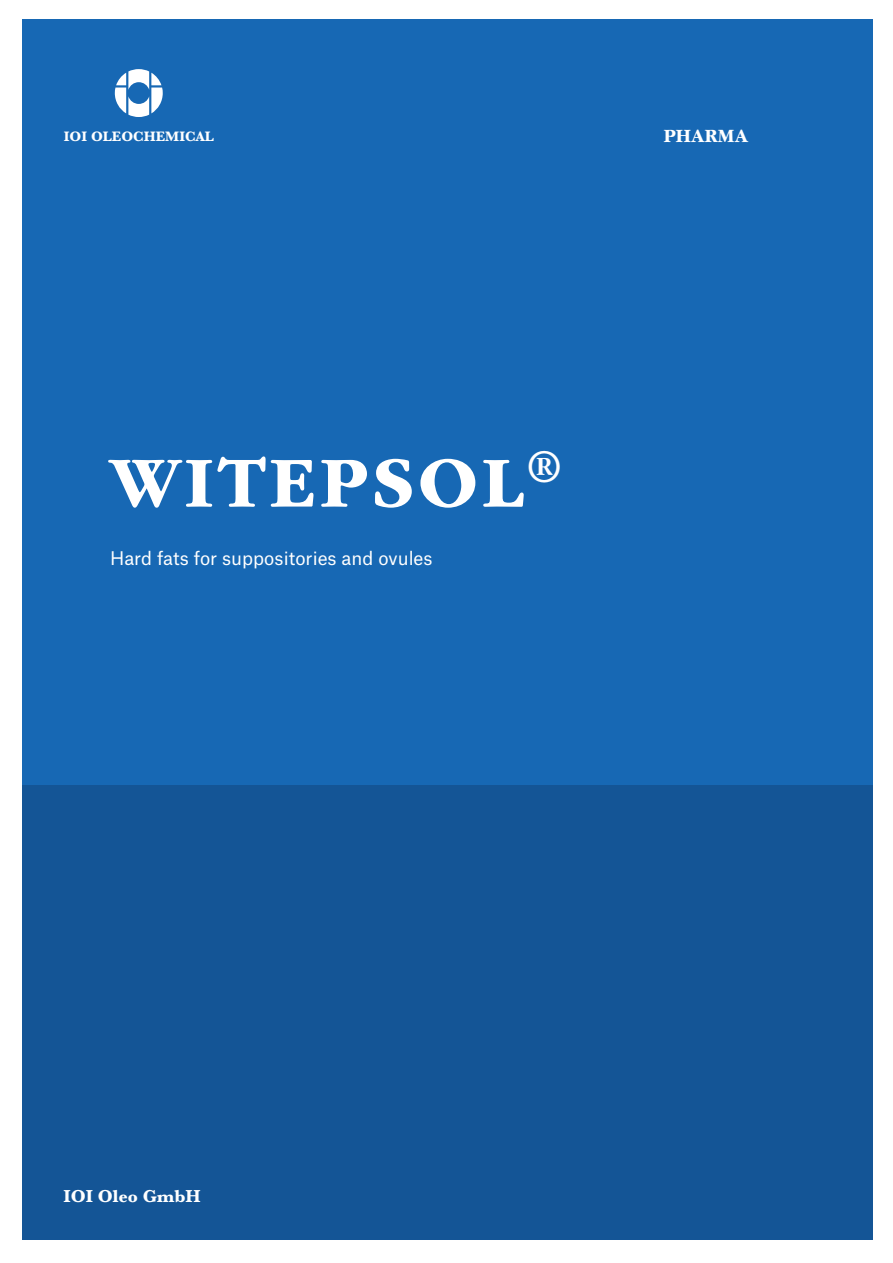
<style>
.page{position:relative;width:893px;height:1263px;background:#fff}
.page>*{position:absolute;margin:0;border:0;box-sizing:border-box;transform-origin:0 0}
.t1{font:700 75px "ITC Garamond Std";letter-spacing:.04em;color:#fff}
.t2{font:700 19.5px "Garamond";letter-spacing:.02em;color:#fff}
.t3{font:18px "Atlas Grotesk";color:#fff}
.t4{font:700 18px "Baskerville MT Std";color:#fff}
.t5{font:700 14.25px "Baskerville MT Std";color:#fff}
</style>
<div class="page">
<div style="left:22px;top:19px;width:851px;height:1221px;background:#1768b4"></div>
<div style="left:22px;top:785px;width:851px;height:455px;background:#145596"></div>
<svg style="left:115px;top:69px;width:48px;height:48px"></svg>
<p class="t5" style="left:64px;top:128px;width:151px">IOI OLEOCHEMICAL</p>
<p class="t2" style="left:664px;top:125px;width:86px">PHARMA</p>
<h1 class="t1" style="left:110px;top:441px;width:453px">WITEPSOL<sup>®</sup></h1>
<p class="t3" style="left:110px;top:544px;width:324px">Hard fats for suppositories and ovules</p>
<p class="t4" style="left:63px;top:1186px;width:139px">IOI Oleo GmbH</p>
</div>
